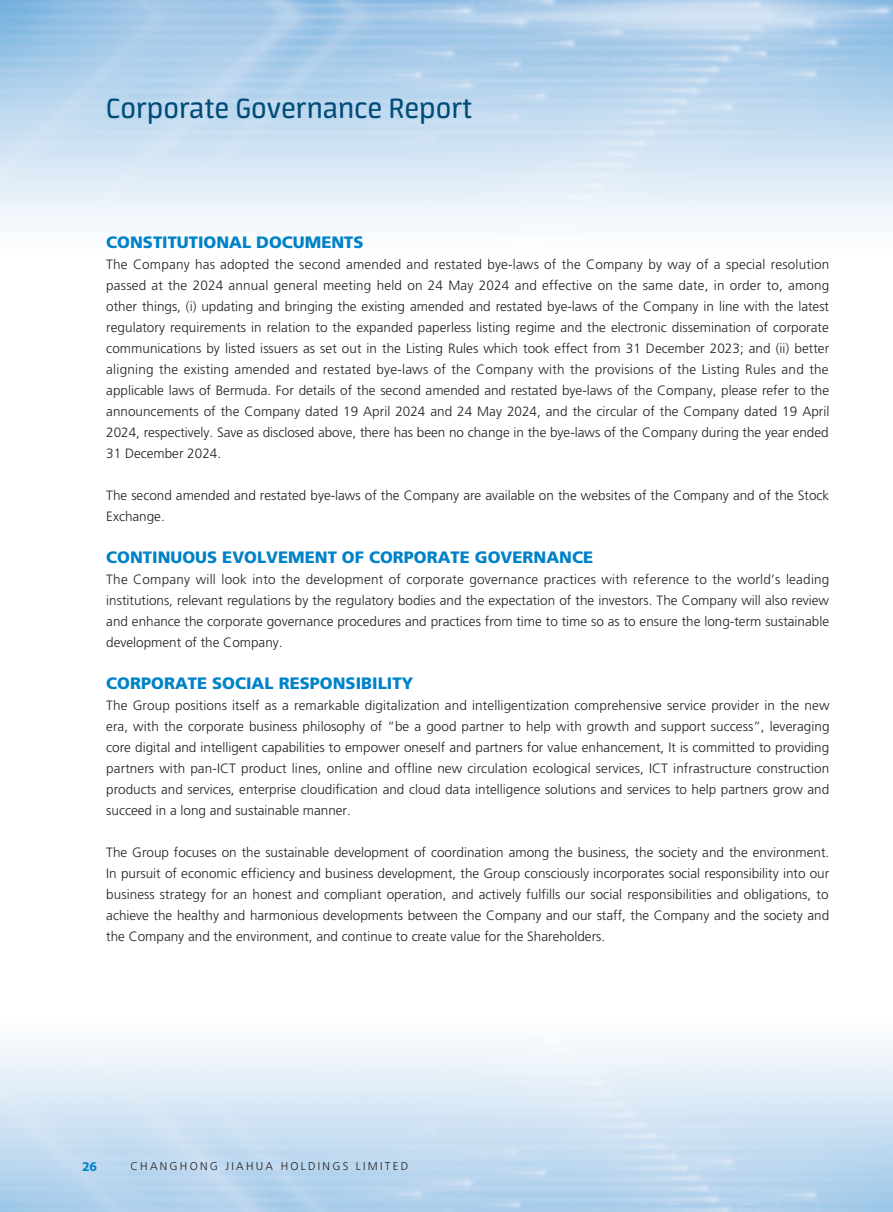
<style>
.page{position:relative;width:893px;height:1212px;background:#fff}
.page>*{position:absolute;margin:0;border:0;box-sizing:border-box;transform-origin:0 0}
.t1{font:31.5px "Neuron";color:#004c79}
._01_H1{font:900 16.5px "Frutiger LT Std";color:#0082c8}
._00_txt{font:300 13.5px/21px "Frutiger LT Std";color:#231f20;text-align:justify}
.t2{font:700 13.5px "Myriad Pro";color:#0082c8}
.t3{font:300 11.25px "Frutiger LT Std";letter-spacing:.2em;color:#231f20}
</style>
<div class="page">
<h1 class="t1" style="left:106px;top:91px;width:367px">Corporate Governance Report</h1>
<p class="_01_H1" style="left:106px;top:232px;width:259px">CONSTITUTIONAL DOCUMENTS</p>
<p class="_00_txt" style="left:106px;top:254px;width:725px">The Company has adopted the second amended and restated bye-laws of the Company by way of a special resolution passed at the 2024 annual general meeting held on 24 May 2024 and effective on the same date, in order to, among other things, (i) updating and bringing the existing amended and restated bye-laws of the Company in line with the latest regulatory requirements in relation to the expanded paperless listing regime and the electronic dissemination of corporate communications by listed issuers as set out in the Listing Rules which took effect from 31 December 2023; and (ii) better aligning the existing amended and restated bye-laws of the Company with the provisions of the Listing Rules and the applicable laws of Bermuda. For details of the second amended and restated bye-laws of the Company, please refer to the announcements of the Company dated 19 April 2024 and 24 May 2024, and the circular of the Company dated 19 April 2024, respectively. Save as disclosed above, there has been no change in the bye-laws of the Company during the year ended 31 December 2024.</p>
<p class="_00_txt" style="left:106px;top:485px;width:724px">The second amended and restated bye-laws of the Company are available on the websites of the Company and of the Stock<br>Exchange.</p>
<p class="_01_H1" style="left:106px;top:547px;width:488px">CONTINUOUS EVOLVEMENT OF CORPORATE GOVERNANCE</p>
<p class="_00_txt" style="left:106px;top:569px;width:725px">The Company will look into the development of corporate governance practices with reference to the world’s leading institutions, relevant regulations by the regulatory bodies and the expectation of the investors. The Company will also review and enhance the corporate governance procedures and practices from time to time so as to ensure the long-term sustainable development of the Company.</p>
<p class="_01_H1" style="left:106px;top:673px;width:309px">CORPORATE SOCIAL RESPONSIBILITY</p>
<p class="_00_txt" style="left:106px;top:695px;width:725px">The Group positions itself as a remarkable digitalization and intelligentization comprehensive service provider in the new era, with the corporate business philosophy of “be a good partner to help with growth and support success”, leveraging core digital and intelligent capabilities to empower oneself and partners for value enhancement, It is committed to providing partners with pan-ICT product lines, online and offline new circulation ecological services, ICT infrastructure construction products and services, enterprise cloudification and cloud data intelligence solutions and services to help partners grow and succeed in a long and sustainable manner.</p>
<p class="_00_txt" style="left:106px;top:842px;width:724px">The Group focuses on the sustainable development of coordination among the business, the society and the environment.<br>In pursuit of economic efficiency and business development, the Group consciously incorporates social responsibility into our business strategy for an honest and compliant operation, and actively fulfills our social responsibilities and obligations, to achieve the healthy and harmonious developments between the Company and our staff, the Company and the society and the Company and the environment, and continue to create value for the Shareholders.</p>
<p class="t2" style="left:82px;top:1157px;width:16px">26</p>
<p class="t3" style="left:131px;top:1159px;width:279px">CHANGHONG JIAHUA HOLDINGS LIMITED</p>
</div>
